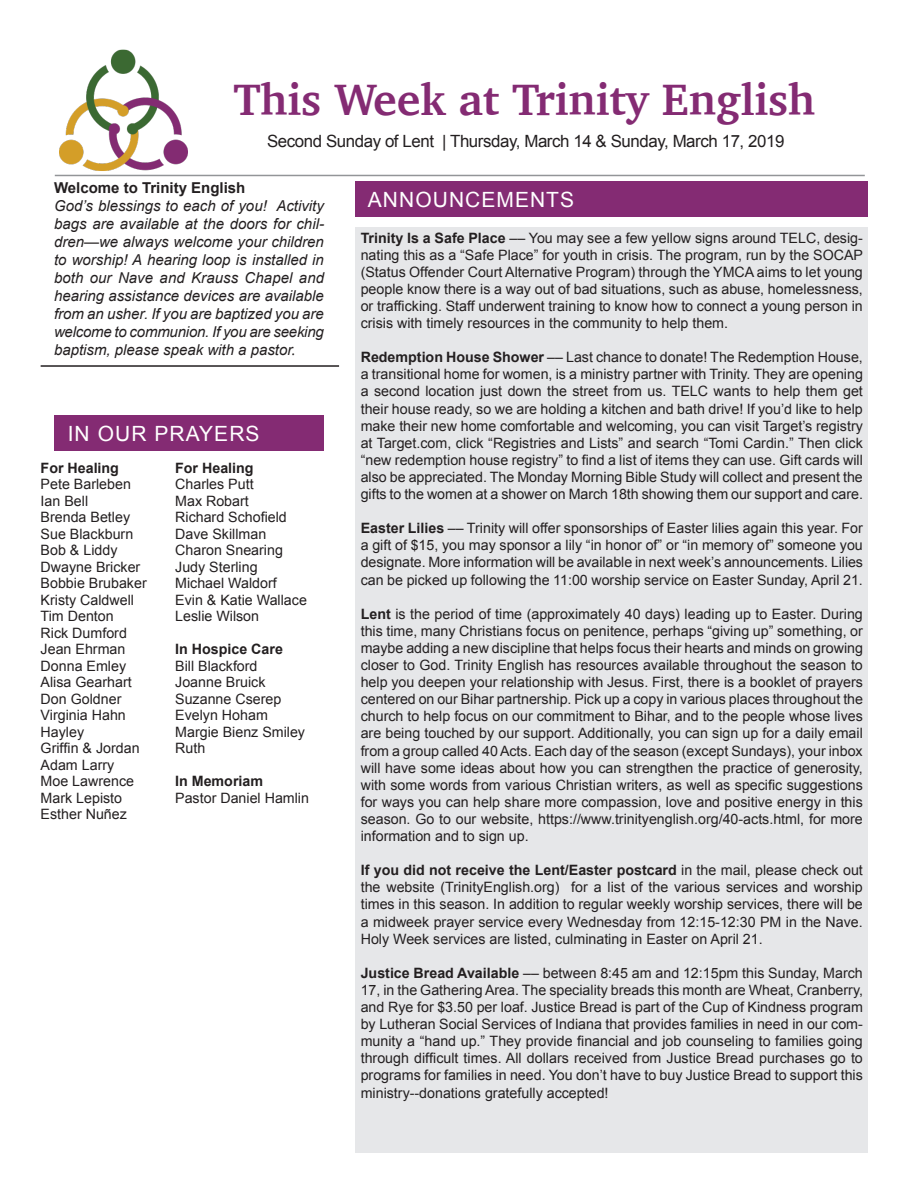
<style>
.page{position:relative;width:918px;height:1188px;background:#fff}
.page>*{position:absolute;margin:0;border:0;box-sizing:border-box;transform-origin:0 0}
.t1{font:700 45px "Charter";color:#842b73}
.t2{font:21px "Arial";letter-spacing:.05em;color:#fff}
.Center_Italic{font:16.8px "Arial";letter-spacing:-.025em;color:#231f20}
.Copernicus_9_point_J{font:italic 15px/18px "Arial";color:#231f20;text-align:justify}
.Copernicus_9_point_J-2{font:700 15px "Arial";color:#231f20}
.Copernicus_9_point_J-3{font:14.25px/17.1px "Arial";color:#231f20;text-align:justify}
.Copernicus_9_point_J-4{font:700 14.25px "Arial";color:#231f20}
.s1{font-family:"Athelas"}
.s2{font-weight:700}
</style>
<div class="page">
<div style="left:54px;top:415px;width:270px;height:36px;background:#842b73"></div>
<div style="left:355px;top:181px;width:513px;height:36px;background:#842b73"></div>
<hr style="left:55px;top:175px;width:810px;height:1px;background:#939598">
<div style="left:355px;top:227px;width:513px;height:925px;background:#e6e7e9"></div>
<img style="left:60px;top:49px;width:128px;height:126px">
<hr style="left:41px;top:365px;width:298px;height:2px;background:#231f20">
<p class="t1" style="left:233px;top:61px;width:583px">This Week at Trinity English</p>
<p class="Center_Italic" style="left:267px;top:130px;width:519px">Second Sunday of Lent | Thursday, March 14 &amp; Sunday, March 17, 2019</p>
<p class="Copernicus_9_point_J-2" style="left:54px;top:178px;width:193px">Welcome to Trinity English</p>
<p class="Copernicus_9_point_J" style="left:54px;top:197px;width:272px">God’s blessings to each of you! Activity bags are available at the doors for chil&shy;dren—we always welcome your children to worship! A hearing loop is installed in both our Nave and Krauss Chapel and hearing assistance devices are available from an usher. If you are baptized you are welcome to communion. If you are seeking baptism, please speak with a pastor<span class="s1">.</span></p>
<p class="t2" style="left:68px;top:420px;width:193px">IN OUR PRAYERS</p>
<p class="Copernicus_9_point_J-4" style="left:41px;top:458px;width:80px">For Healing</p>
<p class="Copernicus_9_point_J-3" style="left:41px;top:476px;width:92px">Pete Barleben</p>
<p class="Copernicus_9_point_J-3" style="left:41px;top:492px;width:49px">Ian Bell</p>
<p class="Copernicus_9_point_J-3" style="left:41px;top:509px;width:91px">Brenda Betley</p>
<p class="Copernicus_9_point_J-3" style="left:41px;top:525px;width:94px">Sue Blackburn</p>
<p class="Copernicus_9_point_J-3" style="left:41px;top:542px;width:78px">Bob &amp; Liddy</p>
<p class="Copernicus_9_point_J-3" style="left:41px;top:558px;width:101px">Dwayne Bricker</p>
<p class="Copernicus_9_point_J-3" style="left:41px;top:575px;width:108px">Bobbie Brubaker</p>
<p class="Copernicus_9_point_J-3" style="left:41px;top:591px;width:95px">Kristy Caldwell</p>
<p class="Copernicus_9_point_J-3" style="left:41px;top:608px;width:75px">Tim Denton</p>
<p class="Copernicus_9_point_J-3" style="left:41px;top:624px;width:88px">Rick Dumford</p>
<p class="Copernicus_9_point_J-3" style="left:41px;top:641px;width:86px">Jean Ehrman</p>
<p class="Copernicus_9_point_J-3" style="left:41px;top:657px;width:87px">Donna Emley</p>
<p class="Copernicus_9_point_J-3" style="left:41px;top:674px;width:93px">Alisa Gearhart</p>
<p class="Copernicus_9_point_J-3" style="left:41px;top:690px;width:82px">Don Goldner</p>
<p class="Copernicus_9_point_J-3" style="left:41px;top:707px;width:87px">Virginia Hahn</p>
<p class="Copernicus_9_point_J-3" style="left:41px;top:723px;width:45px">Hayley</p>
<p class="Copernicus_9_point_J-3" style="left:41px;top:740px;width:100px">Griffin &amp; Jordan</p>
<p class="Copernicus_9_point_J-3" style="left:41px;top:756px;width:75px">Adam Larry</p>
<p class="Copernicus_9_point_J-3" style="left:41px;top:773px;width:95px">Moe Lawrence</p>
<p class="Copernicus_9_point_J-3" style="left:41px;top:789px;width:83px">Mark Lepisto</p>
<p class="Copernicus_9_point_J-3" style="left:41px;top:806px;width:88px">Esther Nuñez</p>
<p class="Copernicus_9_point_J-4" style="left:175px;top:458px;width:80px">For Healing</p>
<p class="Copernicus_9_point_J-3" style="left:175px;top:476px;width:80px">Charles Putt</p>
<p class="Copernicus_9_point_J-3" style="left:175px;top:492px;width:75px">Max Robart</p>
<p class="Copernicus_9_point_J-3" style="left:175px;top:509px;width:113px">Richard Schofield</p>
<p class="Copernicus_9_point_J-3" style="left:175px;top:525px;width:93px">Dave Skillman</p>
<p class="Copernicus_9_point_J-3" style="left:175px;top:542px;width:109px">Charon Snearing</p>
<p class="Copernicus_9_point_J-3" style="left:175px;top:558px;width:84px">Judy Sterling</p>
<p class="Copernicus_9_point_J-3" style="left:175px;top:575px;width:103px">Michael Waldorf</p>
<p class="Copernicus_9_point_J-3" style="left:175px;top:591px;width:133px">Evin &amp; Katie Wallace</p>
<p class="Copernicus_9_point_J-3" style="left:175px;top:608px;width:85px">Leslie Wilson</p>
<p class="Copernicus_9_point_J-4" style="left:175px;top:640px;width:109px">In Hospice Care</p>
<p class="Copernicus_9_point_J-3" style="left:175px;top:657px;width:84px">Bill Blackford</p>
<p class="Copernicus_9_point_J-3" style="left:175px;top:674px;width:92px">Joanne Bruick</p>
<p class="Copernicus_9_point_J-3" style="left:175px;top:690px;width:108px">Suzanne Cserep</p>
<p class="Copernicus_9_point_J-3" style="left:175px;top:707px;width:94px">Evelyn Hoham</p>
<p class="Copernicus_9_point_J-3" style="left:175px;top:723px;width:131px">Margie Bienz Smiley</p>
<p class="Copernicus_9_point_J-3" style="left:175px;top:740px;width:32px">Ruth</p>
<p class="Copernicus_9_point_J-4" style="left:175px;top:772px;width:89px">In Memoriam</p>
<p class="Copernicus_9_point_J-3" style="left:175px;top:789px;width:135px">Pastor Daniel Hamlin</p>
<p class="t2" style="left:368px;top:186px;width:208px">ANNOUNCEMENTS</p>
<p class="Copernicus_9_point_J-3" style="left:361px;top:229px;width:504px"><span class="s2">Trinity Is a Safe Place</span> –– You may see a few yellow signs around TELC, desig&shy;nating this as a “Safe Place” for youth in crisis. The program, run by the SOCAP (Status Offender Court Alternative Program) through the YMCA aims to let young people know there is a way out of bad situations, such as abuse, homelessness, or trafficking. Staff underwent training to know how to connect a young person in crisis with timely resources in the community to help them.</p>
<p class="Copernicus_9_point_J-3" style="left:361px;top:349px;width:504px"><span class="s2">Redemption House Shower</span> –– Last chance to donate! The Redemption House, a transitional home for women, is a ministry partner with Trinity. They are opening a second location just down the street from us. TELC wants to help them get their house ready, so we are holding a kitchen and bath drive! If you’d like to help make their new home comfortable and welcoming, you can visit Target’s registry at Target.com, click “Registries and Lists” and search “Tomi Cardin.” Then click “new redemption house registry” to find a list of items they can use. Gift cards will also be appreciated. The Monday Morning Bible Study will collect and present the gifts to the women at a shower on March 18th showing them our support and care.</p>
<p class="Copernicus_9_point_J-3" style="left:361px;top:520px;width:504px"><span class="s2">Easter Lilies</span> –– Trinity will offer sponsorships of Easter lilies again this year. For a gift of $15, you may sponsor a lily “in honor of” or “in memory of” someone you designate. More information will be available in next week’s announcements. Lilies can be picked up following the 11:00 worship service on Easter Sunday, April 21.</p>
<p class="Copernicus_9_point_J-3" style="left:361px;top:605px;width:504px"><span class="s2">Lent</span> is the period of time (approximately 40 days) leading up to Easter. During this time, many Christians focus on penitence, perhaps “giving up” something, or maybe adding a new discipline that helps focus their hearts and minds on growing closer to God. Trinity English has resources available throughout the season to help you deepen your relationship with Jesus. First, there is a booklet of prayers centered on our Bihar partnership. Pick up a copy in various places throughout the church to help focus on our commitment to Bihar, and to the people whose lives are being touched by our support. Additionally, you can sign up for a daily email from a group called 40 Acts. Each day of the season (except Sundays), your inbox will have some ideas about how you can strengthen the practice of generosity, with some words from various Christian writers, as well as specific suggestions for ways you can help share more compassion, love and positive energy in this season. Go to our website, https://www.trinityenglish.org/40-acts.html, for more information and to sign up.</p>
<p class="Copernicus_9_point_J-3" style="left:361px;top:862px;width:504px"><span class="s2">If you did not receive the Lent/Easter postcard</span> in the mail, please check out the website (TrinityEnglish.org) for a list of the various services and worship times in this season. In addition to regular weekly worship services, there will be a midweek prayer service every Wednesday from 12:15-12:30 PM in the Nave.<br>Holy Week services are listed, culminating in Easter on April 21.</p>
<p class="Copernicus_9_point_J-3" style="left:361px;top:964px;width:504px"><span class="s2">Justice Bread Available</span> –– between 8:45 am and 12:15pm this Sunday, March 17, in the Gathering Area. The speciality breads this month are Wheat, Cranberry, and Rye for $3.50 per loaf. Justice Bread is part of the Cup of Kindness program by Lutheran Social Services of Indiana that provides families in need in our com&shy;munity a “hand up.” They provide financial and job counseling to families going through difficult times. All dollars received from Justice Bread purchases go to programs for families in need. You don’t have to buy Justice Bread to support this ministry--donations gratefully accepted!</p>
</div>
